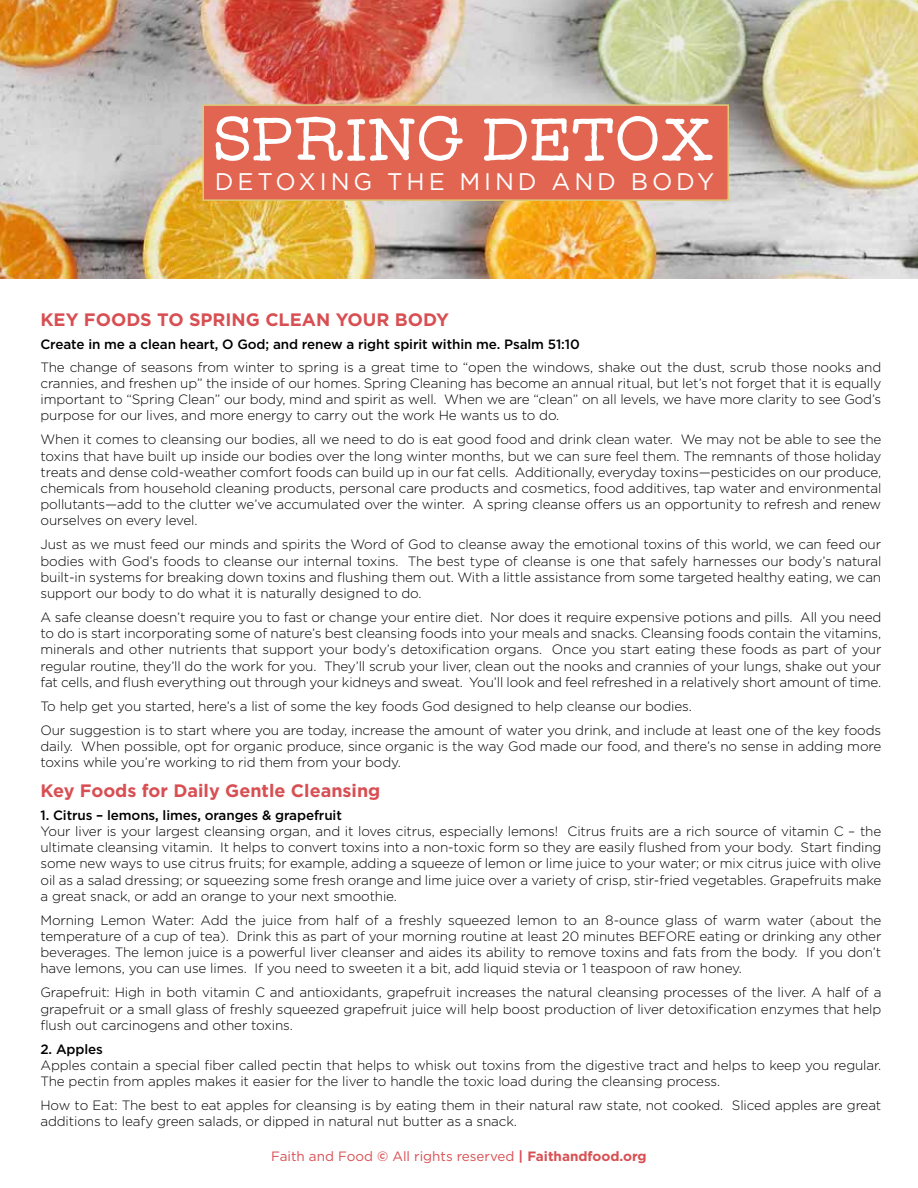
<style>
.page{position:relative;width:918px;height:1188px;background:#fff}
.page>*{position:absolute;margin:0;border:0;box-sizing:border-box;transform-origin:0 0}
.t1{font:700 64.5px "Catalina Typewriter";color:#fff}
.t2{font:24px "Gotham HTF";letter-spacing:.16em;color:#fff}
.t3{font:700 18px "Gotham HTF";color:#d84f53}
.t4{font:300 13.5px/16.2px "Gotham HTF";letter-spacing:-.01em;color:#000;text-align:justify}
.t5{font:500 13.5px "Gotham HTF";letter-spacing:-.01em;color:#000}
.t6{font:13.5px "Gotham HTF";color:#d84f53}
.s1{font-weight:700}
</style>
<div class="page">
<img style="left:0;top:0;width:918px;height:279px">
<div style="left:202px;top:104px;width:527px;height:97px;background:#e26551;border:2px solid #dec976"></div>
<h1 class="t1" style="left:214px;top:101px;width:503px">SPRING DETOX</h1>
<h2 class="t2" style="left:215px;top:168px;width:501px">DETOXING THE MIND AND BODY</h2>
<h3 class="t3" style="left:40px;top:309px;width:410px">KEY FOODS TO SPRING CLEAN YOUR BODY</h3>
<p class="t5" style="left:40px;top:336px;width:541px">Create in me a clean heart, O God; and renew a right spirit within me. Psalm 51:10</p>
<p class="t4" style="left:40px;top:359px;width:842px">The change of seasons from winter to spring is a great time to “open the windows, shake out the dust, scrub those nooks and crannies, and freshen up” the inside of our homes. Spring Cleaning has become an annual ritual, but let’s not forget that it is equally important to “Spring Clean” our body, mind and spirit as well. When we are “clean” on all levels, we have more clarity to see God’s purpose for our lives, and more energy to carry out the work He wants us to do.</p>
<p class="t4" style="left:40px;top:431px;width:842px">When it comes to cleansing our bodies, all we need to do is eat good food and drink clean water. We may not be able to see the toxins that have built up inside our bodies over the long winter months, but we can sure feel them. The remnants of those holiday treats and dense cold-weather comfort foods can build up in our fat cells. Additionally, everyday toxins—pesticides on our produce, chemicals from household cleaning products, personal care products and cosmetics, food additives, tap water and environmental pollutants—add to the clutter we’ve accumulated over the winter. A spring cleanse offers us an opportunity to refresh and renew ourselves on every level.</p>
<p class="t4" style="left:40px;top:536px;width:842px">Just as we must feed our minds and spirits the Word of God to cleanse away the emotional toxins of this world, we can feed our bodies with God’s foods to cleanse our internal toxins. The best type of cleanse is one that safely harnesses our body’s natural built-in systems for breaking down toxins and flushing them out. With a little assistance from some targeted healthy eating, we can support our body to do what it is naturally designed to do.</p>
<p class="t4" style="left:40px;top:609px;width:842px">A safe cleanse doesn’t require you to fast or change your entire diet. Nor does it require expensive potions and pills. All you need to do is start incorporating some of nature’s best cleansing foods into your meals and snacks. Cleansing foods contain the vitamins, minerals and other nutrients that support your body’s detoxification organs. Once you start eating these foods as part of your regular routine, they’ll do the work for you. They’ll scrub your liver, clean out the nooks and crannies of your lungs, shake out your fat cells, and flush everything out through your kidneys and sweat. You’ll look and feel refreshed in a relatively short amount of time.</p>
<p class="t4" style="left:40px;top:694px;width:842px;line-height:24px">To help get you started, here’s a list of some the key foods God designed to help cleanse our bodies.<br>Our suggestion is to start where you are today, increase the amount of water you drink, and include at least one of the key foods</p>
<p class="t4" style="left:40px;top:738px;width:842px">daily. When possible, opt for organic produce, since organic is the way God made our food, and there’s no sense in adding more toxins while you’re working to rid them from your body.</p>
<h3 class="t3" style="left:40px;top:780px;width:341px">Key Foods for Daily Gentle Cleansing</h3>
<p class="t5" style="left:40px;top:807px;width:303px">1. Citrus – lemons, limes, oranges &amp; grapefruit</p>
<p class="t4" style="left:40px;top:823px;width:842px">Your liver is your largest cleansing organ, and it loves citrus, especially lemons! Citrus fruits are a rich source of vitamin C – the ultimate cleansing vitamin. It helps to convert toxins into a non-toxic form so they are easily flushed from your body. Start finding some new ways to use citrus fruits; for example, adding a squeeze of lemon or lime juice to your water; or mix citrus juice with olive oil as a salad dressing; or squeezing some fresh orange and lime juice over a variety of crisp, stir-fried vegetables. Grapefruits make a great snack, or add an orange to your next smoothie.</p>
<p class="t4" style="left:40px;top:912px;width:842px">Morning Lemon Water: Add the juice from half of a freshly squeezed lemon to an 8-ounce glass of warm water (about the temperature of a cup of tea). Drink this as part of your morning routine at least 20 minutes BEFORE eating or drinking any other beverages. The lemon juice is a powerful liver cleanser and aides its ability to remove toxins and fats from the body. If you don’t have lemons, you can use limes. If you need to sweeten it a bit, add liquid stevia or 1 teaspoon of raw honey.</p>
<p class="t4" style="left:40px;top:984px;width:842px">Grapefruit: High in both vitamin C and antioxidants, grapefruit increases the natural cleansing processes of the liver. A half of a grapefruit or a small glass of freshly squeezed grapefruit juice will help boost production of liver detoxification enzymes that help flush out carcinogens and other toxins.</p>
<p class="t5" style="left:40px;top:1041px;width:64px">2. Apples</p>
<p class="t4" style="left:40px;top:1057px;width:842px">Apples contain a special fiber called pectin that helps to whisk out toxins from the digestive tract and helps to keep you regular.<br>The pectin from apples makes it easier for the liver to handle the toxic load during the cleansing process.</p>
<p class="t4" style="left:40px;top:1097px;width:842px">How to Eat: The best to eat apples for cleansing is by eating them in their natural raw state, not cooked. Sliced apples are great additions to leafy green salads, or dipped in natural nut butter as a snack.</p>
<p class="t6" style="left:271px;top:1148px;width:377px">Faith and Food <span class="s1">©</span> All rights reserved <span class="s1">| Faithandfood.org</span></p>
</div>
